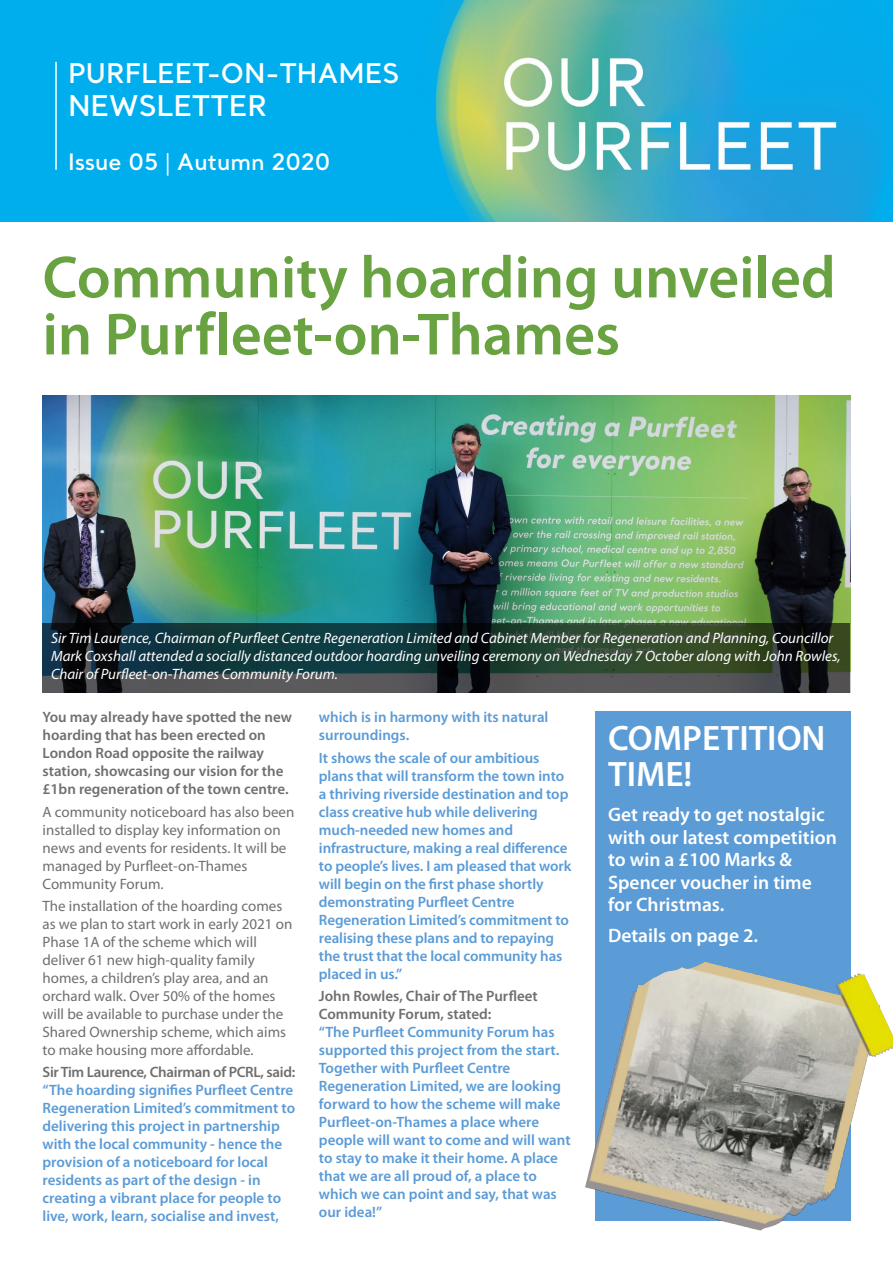
<style>
.page{position:relative;width:893px;height:1263px;background:#fff}
.page>*{position:absolute;margin:0;border:0;box-sizing:border-box;transform-origin:0 0}
.t1{font:600 60px/57px "Myriad Pro";color:#69a341}
.t2{font:600 35.4px/35.4px "Myriad Pro";color:#fff}
.t3{font:600 28.5px "Santral";color:#fff}
.t4{font:600 27px "Santral";color:#fff}
.t5{font:600 22.5px "Santral";color:#fff}
.t6{font:600 19.5px/22.5px "Myriad Pro";color:#fff}
.t7{font:600 15px/18px "Myriad Pro";color:#5b9bd6}
.t8{font:15px/18px "Myriad Pro";color:#6f6f6e}
.t9{font:italic 15px/18px "Myriad Pro";color:#fff}
.t10{font:600 15px/18px "Myriad Pro";color:#6f6f6e}
.s1{font-family:"Myriad Pro";font-weight:400}
.s2{color:#6f6f6e}
</style>
<div class="page">
<img style="left:43px;top:395px;width:807px;height:228px">
<div style="left:0;top:0;width:893px;height:221px;background:#00aded"></div>
<img style="left:435px;top:0;width:449px;height:221px">
<hr style="left:55px;top:62px;width:2px;height:108px;background:#fff">
<div style="left:595px;top:711px;width:255px;height:509px;background:#5b9bd6"></div>
<svg style="left:43px;top:623px;width:807px;height:69px;background:#273a36"></svg>
<img style="left:585px;top:962px;width:308px;height:269px">
<h3 class="t4" style="left:68px;top:57px;width:333px">PURFLEET-ON-THAMES</h3>
<h3 class="t3" style="left:68px;top:89px;width:201px">NEWSLETTER</h3>
<h3 class="t5" style="left:68px;top:149px;width:264px">Issue 05 <span class="s1">|</span> Autumn 2020</h3>
<p class="t1" style="left:43px;top:254px;width:795px">Community hoarding unveiled in Purfleet-on-Thames</p>
<p class="t9" style="left:51px;top:630px;width:791px">Sir Tim Laurence, Chairman of Purfleet Centre Regeneration Limited and Cabinet Member for Regeneration and Planning, Councillor<br>Mark Coxshall attended a socially distanced outdoor hoarding unveiling ceremony on Wednesday 7 October along with John Rowles,<br>Chair of Purfleet-on-Thames Community Forum.</p>
<p class="t10" style="left:43px;top:710px;width:251px">You may already have spotted the new hoarding that has been erected on London Road opposite the railway station, showcasing our vision for the £1bn regeneration of the town centre.</p>
<p class="t8" style="left:43px;top:804px;width:253px">A community noticeboard has also been installed to display key information on news and events for residents. It will be managed by Purfleet-on-Thames Community Forum.</p>
<p class="t8" style="left:43px;top:898px;width:251px">The installation of the hoarding comes as we plan to start work in early 2021 on Phase 1A of the scheme which will deliver 61 new high-quality family homes, a children’s play area, and an orchard walk. Over 50% of the homes will be available to purchase under the Shared Ownership scheme, which aims to make housing more affordable.</p>
<p class="t7" style="left:43px;top:1064px;width:254px"><span class="s2">Sir Tim Laurence, Chairman of PCRL, said: </span>“The hoarding signifies Purfleet Centre Regeneration Limited’s commitment to delivering this project in partnership with the local community - hence the provision of a noticeboard for local residents as part of the design - in creating a vibrant place for people to live, work, learn, socialise and invest,</p>
<p class="t7" style="left:319px;top:710px;width:231px">which is in harmony with its natural surroundings.</p>
<p class="t7" style="left:319px;top:750px;width:254px">It shows the scale of our ambitious plans that will transform the town into a thriving riverside destination and top class creative hub while delivering much-needed new homes and infrastructure, making a real difference to people’s lives. I am pleased that work will begin on the first phase shortly demonstrating Purfleet Centre Regeneration Limited’s commitment to realising these plans and to repaying the trust that the local community has placed in us.”</p>
<p class="t7" style="left:319px;top:988px;width:253px"><span class="s2">John Rowles, Chair of The Purfleet<br>Community Forum, stated:<br></span>“The Purfleet Community Forum has supported this project from the start.<br>Together with Purfleet Centre<br>Regeneration Limited, we are looking forward to how the scheme will make<br>Purfleet-on-Thames a place where people will want to come and will want to stay to make it their home. A place that we are all proud of, a place to which we can point and say, that was our idea!”</p>
<p class="t2" style="left:608px;top:724px;width:219px">COMPETITION<br>TIME!</p>
<p class="t6" style="left:608px;top:805px;width:230px">Get ready to get nostalgic with our latest competition to win a £100 Marks &amp;<br>Spencer voucher in time for Christmas.</p>
<p class="t6" style="left:608px;top:926px;width:152px">Details on page 2.</p>
</div>
